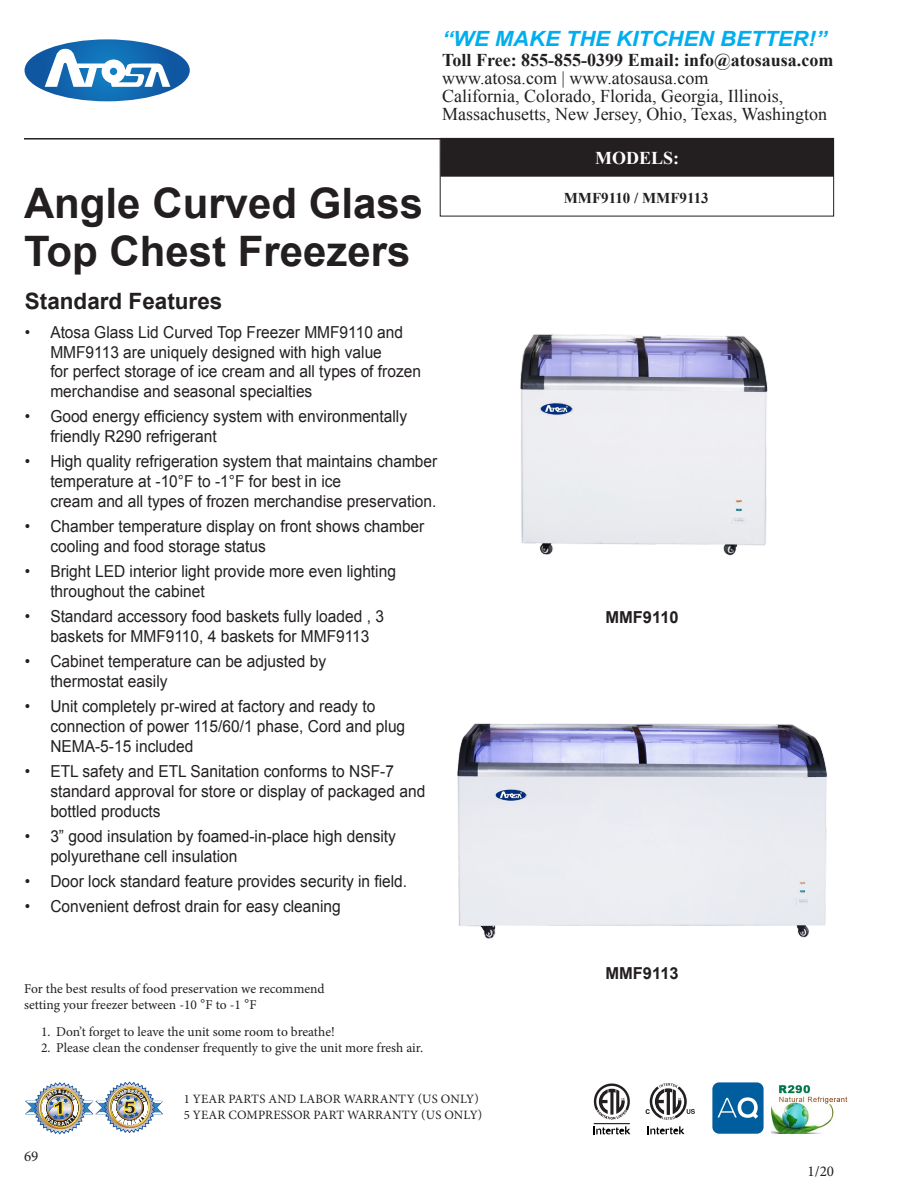
<style>
.page{position:relative;width:918px;height:1188px;background:#fff}
.page>*{position:absolute;margin:0;border:0;box-sizing:border-box;transform-origin:0 0}
.ProductHeading{font:700 42px "Arial";color:#231f20}
.Standard_Features{font:700 22.5px "Arial";color:#231f20}
.t1{font:italic 700 21px "Arial";color:#00aeef;scale:1.05 1}
.t2{font:18px/18px "Times New Roman";color:#231f20}
.t3{font:700 18px "Times New Roman";color:#231f20}
.t4{font:700 18px "Times New Roman";color:#fff}
.t5{font:900 17.85px "Arial";color:#231f20;scale:1.06 1}
.t6{font:900 17.55px "Arial";color:#231f20;scale:1.06 1}
.t7{font:16.5px/19.8px "Arial";color:#231f20;scale:.94 1}
.Part_Numbers{font:700 16.5px "Arial";color:#231f20}
.Table_Heading{font:700 15px "Times New Roman";color:#231f20}
.t8{font:15px "Minion Pro";color:#231f20}
.t9{font:13.5px "Minion Pro";color:#231f20}
.t10{font:12.75px "Minion Pro";letter-spacing:.01em;color:#231f20}
.t11{font:700 6.45px "Arial";color:#000}
.t12{font:900 5.1px "Arial";color:#fff;scale:.76 1}
.t13{font:900 4.95px "Arial";color:#fff;scale:.76 1}
.s1{font-family:"Arial"}
</style>
<div class="page">
<div style="left:712px;top:1082px;width:52px;height:52px;background:#005e9e;border-radius:7px"></div>
<svg style="left:718px;top:1097px;width:40px;height:22px"></svg>
<img style="left:772px;top:1085px;width:76px;height:49px">
<div style="left:440px;top:138px;width:394px;height:39px;background:#231f20"></div>
<hr style="left:24px;top:138px;width:810px;height:2px;background:#231f20">
<svg style="left:25px;top:39px;width:165px;height:62px"></svg>
<img style="left:520px;top:334px;width:248px;height:222px">
<img style="left:457px;top:723px;width:370px;height:216px">
<svg style="left:593px;top:1083px;width:37px;height:37px"></svg>
<svg style="left:593px;top:1126px;width:37px;height:9px"></svg>
<hr style="left:594px;top:1123px;width:36px;height:1px;background:#000">
<svg style="left:647px;top:1126px;width:38px;height:9px"></svg>
<svg style="left:650px;top:1083px;width:45px;height:37px"></svg>
<img style="left:25px;top:1082px;width:138px;height:52px">
<p class="t1" style="left:442px;top:25px;width:368px">“WE MAKE THE KITCHEN BETTER!”</p>
<p class="t3" style="left:442px;top:48px;width:393px">Toll Free: 855-855-0399 Email: info@atosausa.com</p>
<p class="t2" style="left:442px;top:69px;width:386px">www.atosa.com | www.atosausa.com<br>California, Colorado, Florida, Georgia, Illinois,<br>Massachusetts, New Jersey, Ohio, Texas, Washington</p>
<p class="ProductHeading" style="left:24px;top:176px;width:401px">Angle Curved Glass</p>
<p class="ProductHeading" style="left:24px;top:224px;width:388px">Top Chest Freezers</p>
<p class="Standard_Features" style="left:25px;top:286px;width:199px">Standard Features</p>
<p class="t7" style="left:50px;top:322px;width:396px;text-indent:-25px">• Atosa Glass Lid Curved Top Freezer MMF9110 and MMF9113 are uniquely designed with high value<br>for perfect storage of ice cream and all types of frozen merchandise and seasonal specialties</p>
<p class="t7" style="left:50px;top:407px;width:381px;text-indent:-25px">• Good energy efficiency system with environmentally friendly R290 refrigerant</p>
<p class="t7" style="left:50px;top:452px;width:413px;text-indent:-25px">• High quality refrigeration system that maintains chamber temperature at -10°F to -1°F for best in ice<br>cream and all types of frozen merchandise preservation.</p>
<p class="t7" style="left:50px;top:517px;width:399px;text-indent:-25px">• Chamber temperature display on front shows chamber cooling and food storage status</p>
<p class="t7" style="left:50px;top:562px;width:369px;text-indent:-25px">• Bright LED interior light provide more even lighting throughout the cabinet</p>
<p class="t7" style="left:50px;top:607px;width:356px;text-indent:-25px">• Standard accessory food baskets fully loaded , 3 baskets for MMF9110, 4 baskets for MMF9113</p>
<p class="t7" style="left:50px;top:652px;width:295px;text-indent:-25px">• Cabinet temperature can be adjusted by thermostat easily</p>
<p class="t7" style="left:50px;top:697px;width:379px;text-indent:-25px">• Unit completely pr-wired at factory and ready to connection of power 115/60/1 phase, Cord and plug<br>NEMA-5-15 included</p>
<p class="t7" style="left:50px;top:761px;width:400px;text-indent:-25px">• ETL safety and ETL Sanitation conforms to NSF-7 standard approval for store or display of packaged and bottled products</p>
<p class="t7" style="left:50px;top:826px;width:369px;text-indent:-25px">• 3” good insulation by foamed-in-place high density polyurethane cell insulation</p>
<p class="t7" style="left:25px;top:871px;width:408px">• Door lock standard feature provides security in field.</p>
<p class="t7" style="left:25px;top:896px;width:338px">• Convenient defrost drain for easy cleaning</p>
<p class="t9" style="left:24px;top:979px;width:302px">For the best results of food preservation we recommend</p>
<p class="t9" style="left:24px;top:996px;width:234px">setting your freezer between -10 <span class="s1">°</span>F to -1 <span class="s1">°</span>F</p>
<p class="t9" style="left:41px;top:1022px;width:295px">1. Don’t forget to leave the unit some room to breathe!</p>
<p class="t9" style="left:41px;top:1039px;width:383px">2. Please clean the condenser frequently to give the unit more fresh air.</p>
<p class="t8" style="left:24px;top:1146px;width:16px">69</p>
<p class="t13" style="left:57px;top:1088px;width:6px">&amp;</p>
<p class="t6" style="left:52px;top:1095px;width:13px">2</p>
<p class="t12" style="left:58px;top:1088px;width:6px">&amp;</p>
<p class="t5" style="left:53px;top:1095px;width:13px">1</p>
<p class="t5" style="left:125px;top:1095px;width:13px">5</p>
<p class="t10" style="left:184px;top:1091px;width:296px">1 YEAR PARTS AND LABOR WARRANTY (US ONLY)</p>
<p class="t10" style="left:184px;top:1106px;width:300px">5 YEAR COMPRESSOR PART WARRANTY (US ONLY)</p>
<p class="t4" style="left:595px;top:145px;width:86px">MODELS:</p>
<p class="Table_Heading" style="left:564px;top:187px;width:146px">MMF9110 / MMF9113</p>
<p class="Part_Numbers" style="left:605px;top:607px;width:75px">MMF9110</p>
<p class="Part_Numbers" style="left:605px;top:962px;width:75px">MMF9113</p>
<p class="t11" style="left:646px;top:1108px;width:6px">C</p>
<p class="t8" style="left:808px;top:1161px;width:28px">1/20</p>
</div>
